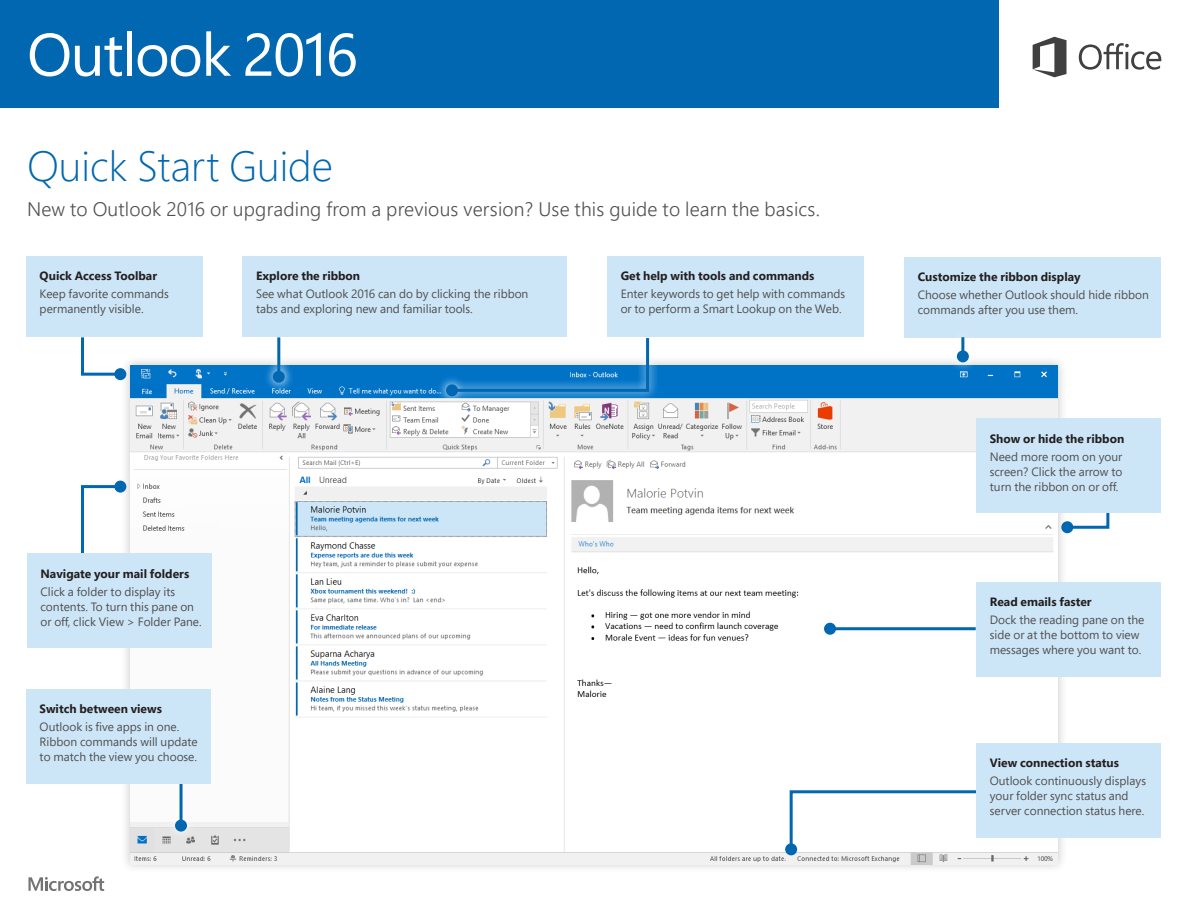
<style>
.page{position:relative;width:1188px;height:918px;background:#fff}
.page>*{position:absolute;margin:0;border:0;box-sizing:border-box;transform-origin:0 0}
.t1{font:60px "Segoe Pro";letter-spacing:-.025em;color:#fff}
.t2{font:300 42px "Segoe Pro";color:#0067b0}
.t3{font:300 19.5px "Segoe Pro";letter-spacing:.01em;color:#505050}
.t4{font:12px/15px "Segoe Pro";color:#505050}
.t5{font:700 12px "Segoe Pro";color:#231f20}
</style>
<div class="page">
<div style="left:0;top:0;width:999px;height:108px;background:#0067b0"></div>
<svg style="left:1079px;top:43px;width:82px;height:27px"></svg>
<svg style="left:1033px;top:37px;width:34px;height:40px"></svg>
<div style="left:120px;top:356px;width:947px;height:517px;background:#231f20;opacity:.25"></div>
<img style="left:130px;top:365px;width:928px;height:499px">
<hr style="left:830px;top:627px;width:146px;height:3px;background:#0067b0">
<div style="left:824px;top:623px;width:12px;height:12px;background:#0067b0;border-radius:50%"></div>
<svg style="left:28px;top:876px;width:76px;height:15px"></svg>
<svg style="left:81px;top:337px;width:42px;height:40px"></svg>
<div style="left:114px;top:368px;width:12px;height:12px;background:#0067b0;border-radius:50%"></div>
<svg style="left:264px;top:337px;width:30px;height:55px"></svg>
<hr style="left:277px;top:337px;width:3px;height:40px;background:#0067b0">
<div style="left:273px;top:371px;width:12px;height:12px;background:#0067b0;border-radius:50%"></div>
<svg style="left:788px;top:789px;width:191px;height:63px"></svg>
<div style="left:785px;top:843px;width:12px;height:12px;background:#0067b0;border-radius:50%"></div>
<svg style="left:1064px;top:513px;width:46px;height:17px"></svg>
<div style="left:1061px;top:521px;width:12px;height:12px;background:#0067b0;border-radius:50%"></div>
<svg style="left:80px;top:484px;width:43px;height:70px"></svg>
<div style="left:114px;top:481px;width:12px;height:12px;background:#0067b0;border-radius:50%"></div>
<svg style="left:437px;top:356px;width:222px;height:50px"></svg>
<svg style="left:449px;top:338px;width:202px;height:55px"></svg>
<div style="left:446px;top:384px;width:12px;height:12px;background:#0067b0;border-radius:50%"></div>
<div style="left:243px;top:256px;width:324px;height:81px;background:#cde6f7"></div>
<div style="left:26px;top:256px;width:177px;height:81px;background:#cde6f7"></div>
<div style="left:607px;top:256px;width:257px;height:81px;background:#cde6f7"></div>
<div style="left:904px;top:257px;width:257px;height:81px;background:#cde6f7"></div>
<svg style="left:948px;top:337px;width:30px;height:35px"></svg>
<hr style="left:961px;top:337px;width:3px;height:19px;background:#0067b0">
<div style="left:957px;top:350px;width:12px;height:12px;background:#0067b0;border-radius:50%"></div>
<svg style="left:166px;top:783px;width:30px;height:58px"></svg>
<hr style="left:180px;top:784px;width:3px;height:42px;background:#0067b0">
<div style="left:175px;top:820px;width:12px;height:12px;background:#0067b0;border-radius:50%"></div>
<div style="left:976px;top:418px;width:185px;height:95px;background:#cde6f7"></div>
<div style="left:27px;top:554px;width:185px;height:94px;background:#cde6f7"></div>
<div style="left:26px;top:689px;width:185px;height:94px;background:#cde6f7"></div>
<div style="left:976px;top:743px;width:185px;height:95px;background:#cde6f7"></div>
<div style="left:976px;top:582px;width:185px;height:95px;background:#cde6f7"></div>
<h1 class="t1" style="left:27px;top:13px;width:333px">Outlook 2016</h1>
<p class="t2" style="left:27px;top:137px;width:308px">Quick Start Guide</p>
<p class="t3" style="left:27px;top:196px;width:794px">New to Outlook 2016 or upgrading from a previous version? Use this guide to learn the basics.</p>
<p class="t5" style="left:40px;top:267px;width:119px">Quick Access Toolbar</p>
<p class="t4" style="left:40px;top:286px;width:131px">Keep favorite commands permanently visible.</p>
<p class="t5" style="left:256px;top:267px;width:106px">Explore the ribbon</p>
<p class="t4" style="left:256px;top:286px;width:274px">See what Outlook 2016 can do by clicking the ribbon tabs and exploring new and familiar tools.</p>
<p class="t5" style="left:621px;top:267px;width:195px">Get help with tools and commands</p>
<p class="t4" style="left:621px;top:286px;width:226px">Enter keywords to get help with commands or to perform a Smart Lookup on the Web.</p>
<p class="t5" style="left:40px;top:565px;width:150px">Navigate your mail folders</p>
<p class="t4" style="left:40px;top:583px;width:163px">Click a folder to display its contents. To turn this pane on or off, click View &gt; Folder Pane.</p>
<p class="t5" style="left:40px;top:700px;width:124px">Switch between views</p>
<p class="t4" style="left:40px;top:719px;width:160px">Outlook is five apps in one.<br>Ribbon commands will update to match the view you choose.</p>
<p class="t5" style="left:918px;top:268px;width:165px">Customize the ribbon display</p>
<p class="t4" style="left:918px;top:287px;width:233px">Choose whether Outlook should hide ribbon commands after you use them.</p>
<p class="t5" style="left:990px;top:430px;width:136px">Show or hide the ribbon</p>
<p class="t4" style="left:990px;top:448px;width:134px;text-align:justify">Need more room on your screen? Click the arrow to turn the ribbon on or off.</p>
<p class="t5" style="left:990px;top:593px;width:103px">Read emails faster</p>
<p class="t4" style="left:990px;top:612px;width:156px">Dock the reading pane on the side or at the bottom to view messages where you want to.</p>
<p class="t5" style="left:990px;top:754px;width:131px">View connection status</p>
<p class="t4" style="left:990px;top:773px;width:158px">Outlook continuously displays your folder sync status and server connection status here.</p>
</div>
